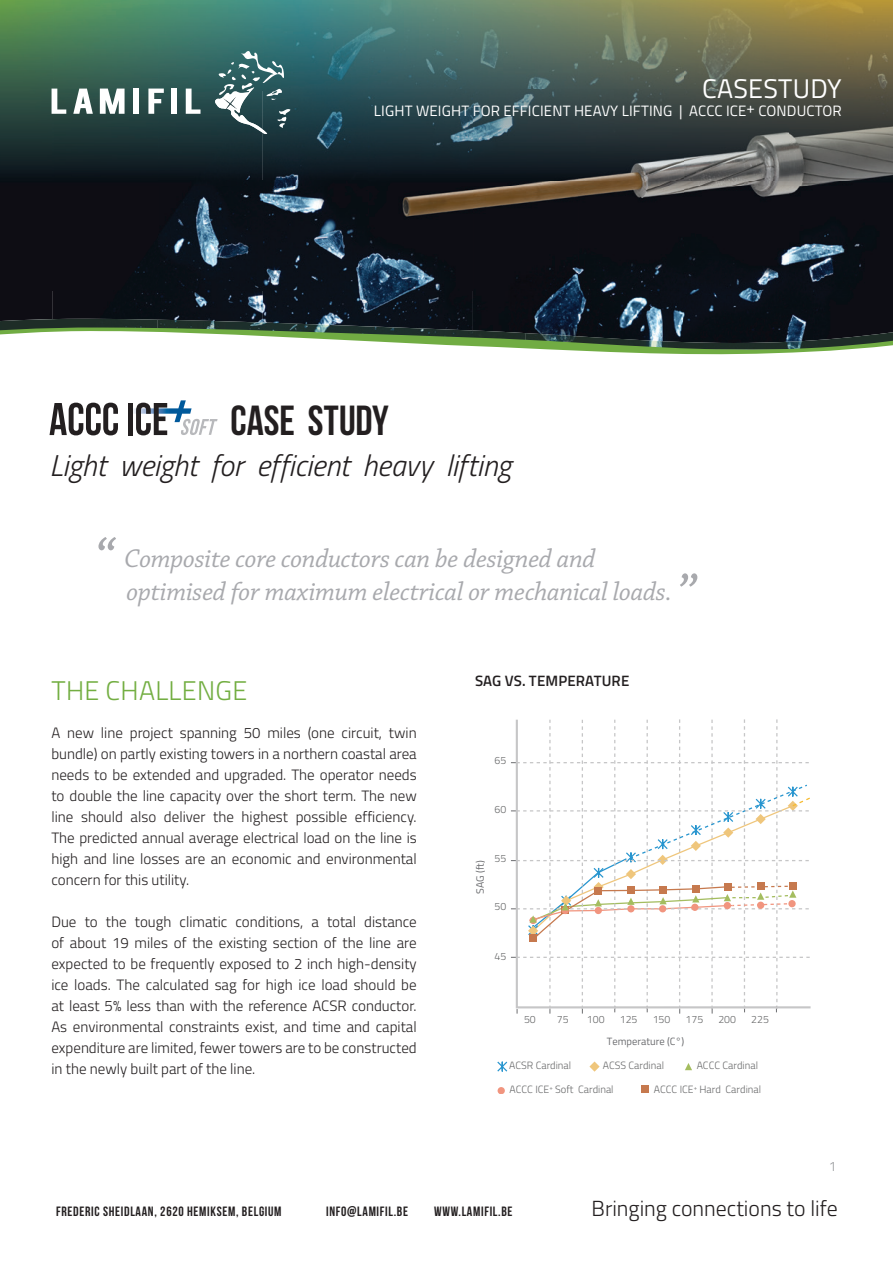
<style>
.page{position:relative;width:893px;height:1263px;background:#fff}
.page>*{position:absolute;margin:0;border:0;box-sizing:border-box;transform-origin:0 0}
.t1{font:italic 60px "Chaparral Pro";color:#a8a9ad}
.t2{font:42px "Bebas Neue";color:#231f20}
.t3{font:italic 300 30px "Titillium Web";letter-spacing:-.005em;color:#231f20}
.t4{font:italic 27px/32.4px "Chaparral Pro";letter-spacing:-.01em;color:#a8a9ad}
.t5{font:300 27px "Titillium Web";letter-spacing:.01em;color:#73ae42}
.t6{font:27px "Titillium Web";letter-spacing:.01em;color:#fff}
.t7{font:300 21.9px "Titillium Web";color:#231f20}
.t8{font:300 15px/21px "Titillium Web";color:#231f20;text-align:justify}
.t9{font:15px "Titillium Web";letter-spacing:.01em;color:#fff}
.t10{font:600 15px "Titillium Web";letter-spacing:.01em;color:#231f20}
.t11{font:13.5px "Bebas Neue";letter-spacing:.05em;color:#231f20}
.t12{font:300 13.5px "Titillium Web";color:#939598}
.t13{font:300 10.5px "Titillium Web";color:#666768}
.t14{font:10.5px "Titillium Web";color:#6c6d70}
</style>
<div class="page">
<img style="left:53px;top:185px;width:840px;height:76px">
<div style="left:0;top:185px;width:53px;height:76px;background:#0e0d14"></div>
<img style="left:0;top:0;width:893px;height:185px">
<svg style="left:52px;top:89px;width:14px;height:25px"></svg>
<svg style="left:73px;top:89px;width:20px;height:25px"></svg>
<svg style="left:100px;top:89px;width:25px;height:25px"></svg>
<div style="left:134px;top:89px;width:5px;height:25px;background:#fff"></div>
<svg style="left:148px;top:89px;width:16px;height:25px"></svg>
<div style="left:171px;top:89px;width:6px;height:25px;background:#fff"></div>
<svg style="left:186px;top:89px;width:14px;height:25px"></svg>
<svg style="left:211px;top:51px;width:79px;height:84px;background:#4a6e71"></svg>
<svg style="left:0;top:261px;width:893px;height:94px;background:#374142"></svg>
<svg style="left:50px;top:403px;width:68px;height:32px"></svg>
<div style="left:128px;top:403px;width:5px;height:32px;background:#231f20"></div>
<svg style="left:133px;top:400px;width:85px;height:35px"></svg>
<div style="left:642px;top:1085px;width:7px;height:8px;background:#c6794e"></div>
<svg style="left:589px;top:1061px;width:11px;height:11px"></svg>
<svg style="left:497px;top:1061px;width:11px;height:11px"></svg>
<svg style="left:685px;top:1063px;width:7px;height:7px"></svg>
<div style="left:498px;top:1087px;width:7px;height:7px;background:#f1957f;border-radius:50%"></div>
<svg style="left:511px;top:719px;width:300px;height:294px"></svg>
<h3 class="t6" style="left:702px;top:68px;width:141px">CASESTUDY</h3>
<p class="t9" style="left:374px;top:99px;width:469px">LIGHT WEIGHT FOR EFFICIENT HEAVY LIFTING | ACCC ICE+ CONDUCTOR</p>
<h2 class="t2" style="left:231px;top:398px;width:160px">CASE STUDY</h2>
<h3 class="t3" style="left:50px;top:443px;width:463px">Light weight for efficient heavy lifting</h3>
<h1 class="t1" style="left:94px;top:527px;width:21px">“</h1>
<h3 class="t4" style="left:124px;top:544px;width:549px">Composite core conductors can be designed and optimised for maximum electrical or mechanical loads.</h3>
<h1 class="t1" style="left:676px;top:563px;width:21px">”</h1>
<h3 class="t5" style="left:52px;top:671px;width:197px">THE CHALLENGE</h3>
<p class="t8" style="left:51px;top:721px;width:367px">A new line project spanning 50 miles (one circuit, twin bundle) on partly existing towers in a northern coastal area needs to be extended and upgraded. The operator needs to double the line capacity over the short term. The new line should also deliver the highest possible efficiency.<br>The predicted annual average electrical load on the line is high and line losses are an economic and environmental concern for this utility.</p>
<p class="t8" style="left:51px;top:910px;width:367px">Due to the tough climatic conditions, a total distance of about 19 miles of the existing section of the line are expected to be frequently exposed to 2 inch high-density ice loads. The calculated sag for high ice load should be at least 5% less than with the reference ACSR conductor.<br>As environmental constraints exist, and time and capital expenditure are limited, fewer towers are to be constructed in the newly built part of the line.</p>
<p class="t10" style="left:475px;top:670px;width:156px">SAG VS. TEMPERATURE</p>
<p class="t13" style="left:494px;top:753px;width:13px">65</p>
<p class="t13" style="left:494px;top:801px;width:13px">60</p>
<p class="t14" style="left:473px;top:894px;width:35px;rotate:-90deg">SAG (ft)</p>
<p class="t13" style="left:494px;top:851px;width:13px">55</p>
<p class="t13" style="left:494px;top:899px;width:13px">50</p>
<p class="t13" style="left:494px;top:949px;width:13px">45</p>
<p class="t13" style="left:524px;top:1011px;width:13px">50</p>
<p class="t13" style="left:557px;top:1011px;width:13px">75</p>
<p class="t13" style="left:587px;top:1011px;width:19px">100</p>
<p class="t13" style="left:620px;top:1011px;width:19px">125</p>
<p class="t13" style="left:653px;top:1011px;width:19px">150</p>
<p class="t13" style="left:685px;top:1011px;width:19px">175</p>
<p class="t13" style="left:718px;top:1011px;width:19px">200</p>
<p class="t13" style="left:751px;top:1011px;width:19px">225</p>
<p class="t14" style="left:607px;top:1033px;width:79px">Temperature (C°)</p>
<p class="t13" style="left:509px;top:1058px;width:63px">ACSR Cardinal</p>
<p class="t13" style="left:603px;top:1058px;width:63px">ACSS Cardinal</p>
<p class="t13" style="left:697px;top:1058px;width:63px">ACCC Cardinal</p>
<p class="t13" style="left:510px;top:1082px;width:106px">ACCC ICE<sup>+</sup> Soft Cardinal</p>
<p class="t13" style="left:654px;top:1082px;width:109px">ACCC ICE<sup>+</sup> Hard Cardinal</p>
<p class="t12" style="left:829px;top:1156px;width:9px">1</p>
<p class="t11" style="left:56px;top:1204px;width:227px">FREDERIC SHEIDLAAN, 2620 HEMIKSEM, BELGIUM</p>
<p class="t11" style="left:326px;top:1204px;width:83px">INFO@LAMIFIL.BE</p>
<p class="t11" style="left:434px;top:1204px;width:80px">WWW.LAMIFIL.BE</p>
<h3 class="t7" style="left:592px;top:1192px;width:248px">Bringing connections to life</h3>
</div>
